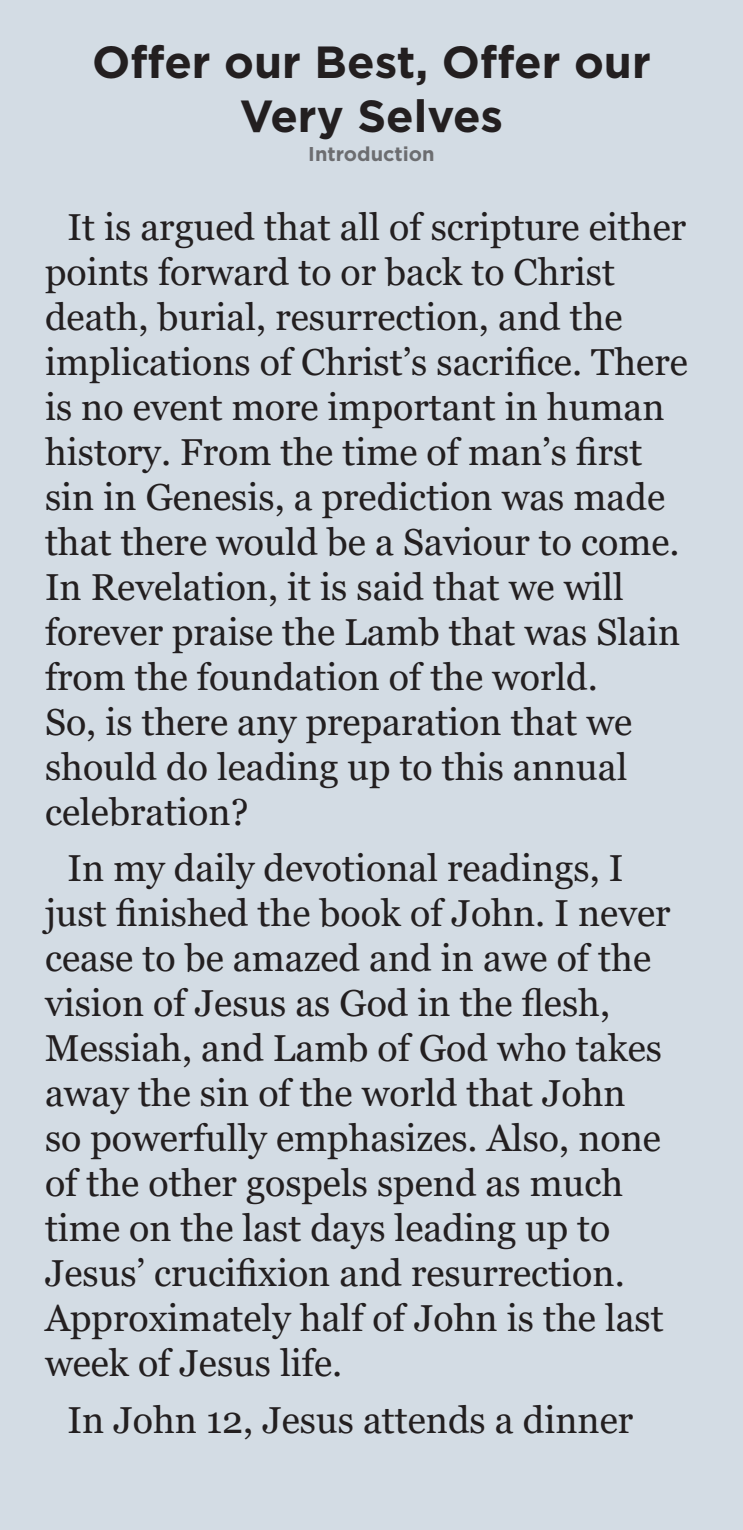
<style>
.page{position:relative;width:743px;height:1530px;background:#fff}
.page>*{position:absolute;margin:0;border:0;box-sizing:border-box;transform-origin:0 0}
.t1{font:700 45px/54px "Gotham";color:#231f20;text-align:center}
.Body_copy{font:37.5px/45px "Georgia";color:#231f20}
.Subheader{font:700 20px "Gotham";color:#6c6d70}
</style>
<div class="page">
<div style="left:0;top:0;width:742px;height:1530px;background:#d3dce4"></div>
<p class="t1" style="left:92px;top:34px;width:560px">Offer our Best, Offer our<br>Very Selves</p>
<p class="Subheader" style="left:308px;top:143px;width:128px">Introduction</p>
<p class="Body_copy" style="left:45px;top:206px;width:644px;text-indent:22px">It is argued that all of scripture either points forward to or back to Christ death, burial, resurrection, and the implications of Christ’s sacrifice. There is no event more important in human history. From the time of man’s first sin in Genesis, a prediction was made that there would be a Saviour to come.<br>In Revelation, it is said that we will forever praise the Lamb that was Slain from the foundation of the world.<br>So, is there any preparation that we should do leading up to this annual celebration?</p>
<p class="Body_copy" style="left:45px;top:847px;width:627px;text-indent:22px">In my daily devotional readings, I just finished the book of John. I never cease to be amazed and in awe of the vision of Jesus as God in the flesh, Messiah, and Lamb of God who takes away the sin of the world that John so powerfully emphasizes. Also, none of the other gospels spend as much time on the last days leading up to Jesus’ crucifixion and resurrection.<br>Approximately half of John is the last week of Jesus life.</p>
<p class="Body_copy" style="left:68px;top:1398px;width:567px">In John 12, Jesus attends a dinner</p>
</div>
